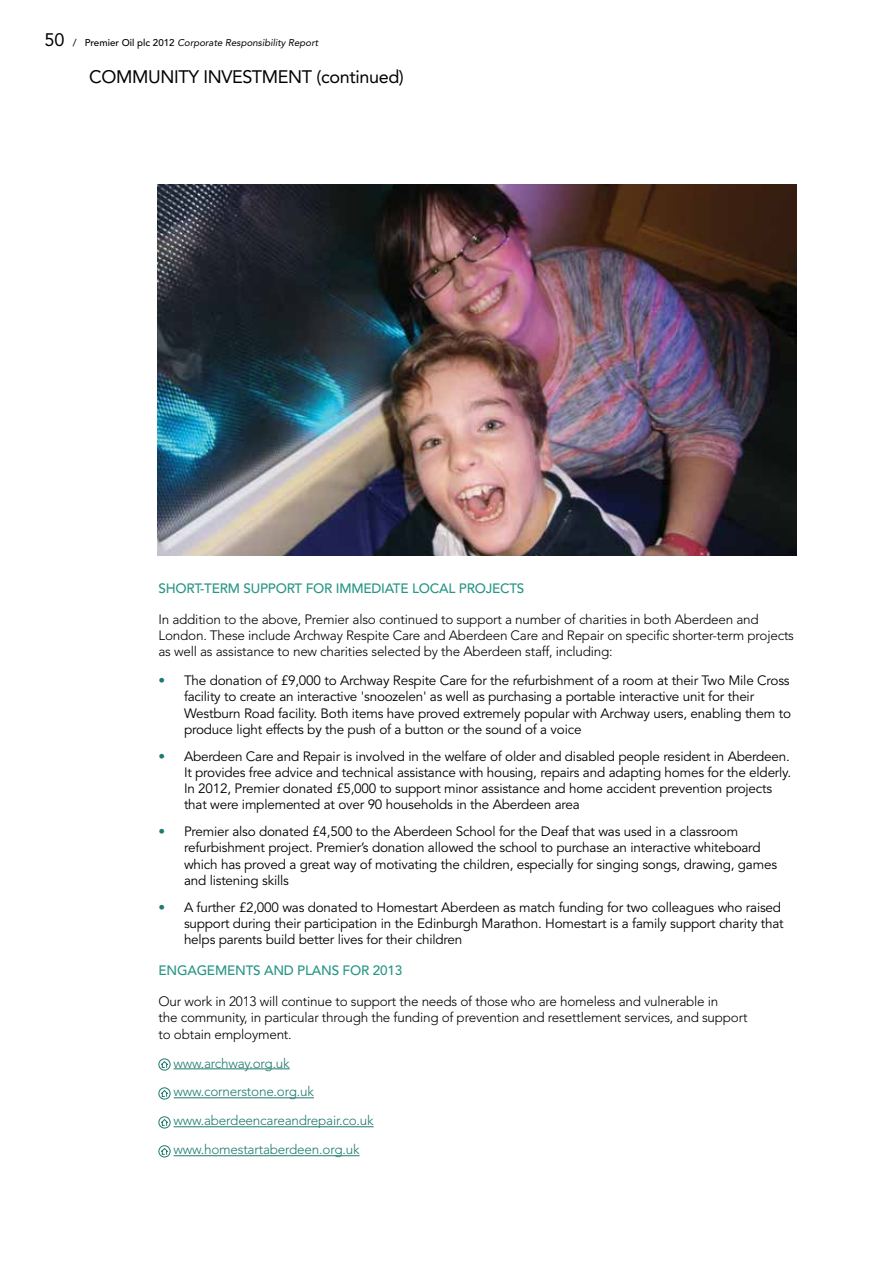
<style>
.page{position:relative;width:893px;height:1263px;background:#fff}
.page>*{position:absolute;margin:0;border:0;box-sizing:border-box;transform-origin:0 0}
.t1{font:18px "Avenir LT Std";letter-spacing:-.02em;color:#000}
.t2{font:13.5px/16.2px "Avenir LT Std";letter-spacing:-.015em;color:#000}
.t3{font:300 13.5px/16.2px "Avenir LT Std";letter-spacing:-.015em;color:#000}
.t4{font:300 13.5px/29px "Avenir LT Std";letter-spacing:-.015em;color:#1e7b6f}
.t5{font:500 13.5px "Avenir LT Std";letter-spacing:-.015em;color:#289586}
.t6{font:italic 9.75px "Avenir LT Std";color:#000}
.s1{font-style:normal;font-size:18px}
.s2{font-weight:500;font-style:normal}
.s3{color:#1e7b6f}
</style>
<div class="page">
<hr style="left:174px;top:1068px;width:116px;height:1px;background:#1e7b6f">
<hr style="left:174px;top:1097px;width:140px;height:1px;background:#1e7b6f">
<hr style="left:174px;top:1126px;width:200px;height:1px;background:#1e7b6f">
<hr style="left:174px;top:1155px;width:186px;height:1px;background:#1e7b6f">
<div style="left:158px;top:1058px;width:12px;height:12px;border:1px solid #1e7b6f;border-radius:50%"></div>
<svg style="left:160px;top:1060px;width:9px;height:8px"></svg>
<div style="left:158px;top:1087px;width:12px;height:12px;border:1px solid #1e7b6f;border-radius:50%"></div>
<svg style="left:160px;top:1089px;width:9px;height:8px"></svg>
<div style="left:158px;top:1116px;width:12px;height:12px;border:1px solid #1e7b6f;border-radius:50%"></div>
<svg style="left:160px;top:1118px;width:9px;height:8px"></svg>
<div style="left:158px;top:1145px;width:12px;height:12px;border:1px solid #1e7b6f;border-radius:50%"></div>
<svg style="left:160px;top:1147px;width:9px;height:8px"></svg>
<img style="left:157px;top:184px;width:639px;height:372px">
<p class="t6" style="left:45px;top:37px;width:275px"><span class="s1">50</span> <span class="s2">/ PREMIER OIL PLC 2012</span> Corporate Responsibility Report</p>
<h1 class="t1" style="left:89px;top:66px;width:144px">COMMUNITY INVEST</h1>
<h1 class="t1" style="left:262px;top:66px;width:144px">MENT (continued)</h1>
<p class="t5" style="left:158px;top:580px;width:111px">SHORT-TERM SUPPORT</p>
<p class="t5" style="left:306px;top:580px;width:10px">FOR</p>
<p class="t5" style="left:336px;top:580px;width:133px">I MMEDIATE LOCAL PRO</p>
<p class="t5" style="left:486px;top:580px;width:32px">JECTS</p>
<p class="t3" style="left:158px;top:611px;width:637px">In addition to the above, Premier also continued to support a number of charities in both Aberdeen and<br>London. These include Archway Respite Care and Aberdeen Care and Repair on specific shorter-term projects as well as assistance to new charities selected by the Aberdeen staff, including:</p>
<p class="t2" style="left:184px;top:673px;width:608px;text-indent:-26px"><span class="s3">•</span> The donation of £9,000 to Archway Respite Care for the refurbishment of a room at their Two M ile Cross facility to create an interactive 'snoozelen' as well as purchasing a portable interactive unit for their Westburn Road facility. Both items have proved extremely popular with Archway users, enabling them to produce light effects by the push of a button or the sound of a voice</p>
<p class="t2" style="left:184px;top:748px;width:609px;text-indent:-26px"><span class="s3">•</span> Aberdeen Care and Repair is involved in the welfare of older and disabled people resident in Aberdeen.<br>It provides free advice and technical assistance with housing, repairs and adapting homes for the elderly.<br>I n 2012, Premier donated £5,000 to support minor assistance and home accident prevention projects that were implemented at over 90 households in the Aberdeen area</p>
<p class="t2" style="left:184px;top:824px;width:595px;text-indent:-26px"><span class="s3">•</span> Premier also donated £4,500 to the Aberdeen School for the Deaf that was used in a classroom refurbishment project. Premier’s donation allowed the school to purchase an interactive whiteboard which has proved a great way of motivating the children, especially for singing songs, drawing, games and listening skills</p>
<p class="t2" style="left:184px;top:899px;width:601px;text-indent:-26px"><span class="s3">•</span> A further £2,000 was donated to H omestart Aberdeen as match funding for two colleagues who raised support during their participation in the Edinburgh Marathon. Homestart is a family support charity that helps parents build better lives for their children</p>
<p class="t5" style="left:158px;top:962px;width:194px">ENGAGEMENTS AND PLANS FOR</p>
<p class="t5" style="left:373px;top:962px;width:31px">2013</p>
<p class="t3" style="left:158px;top:993px;width:591px">Our work in 2013 will continue to support the needs of those who are homeless and vulnerable in<br>the community, in particular through the funding of prevention and resettlement services, and support to obtain employment.</p>
<p class="t4" style="left:174px;top:1048px;width:202px">www.archway.org.uk www.cornerstone.org.uk www.aberdeencareandrepair.co.uk www.homestartaberdeen.org.uk</p>
</div>
